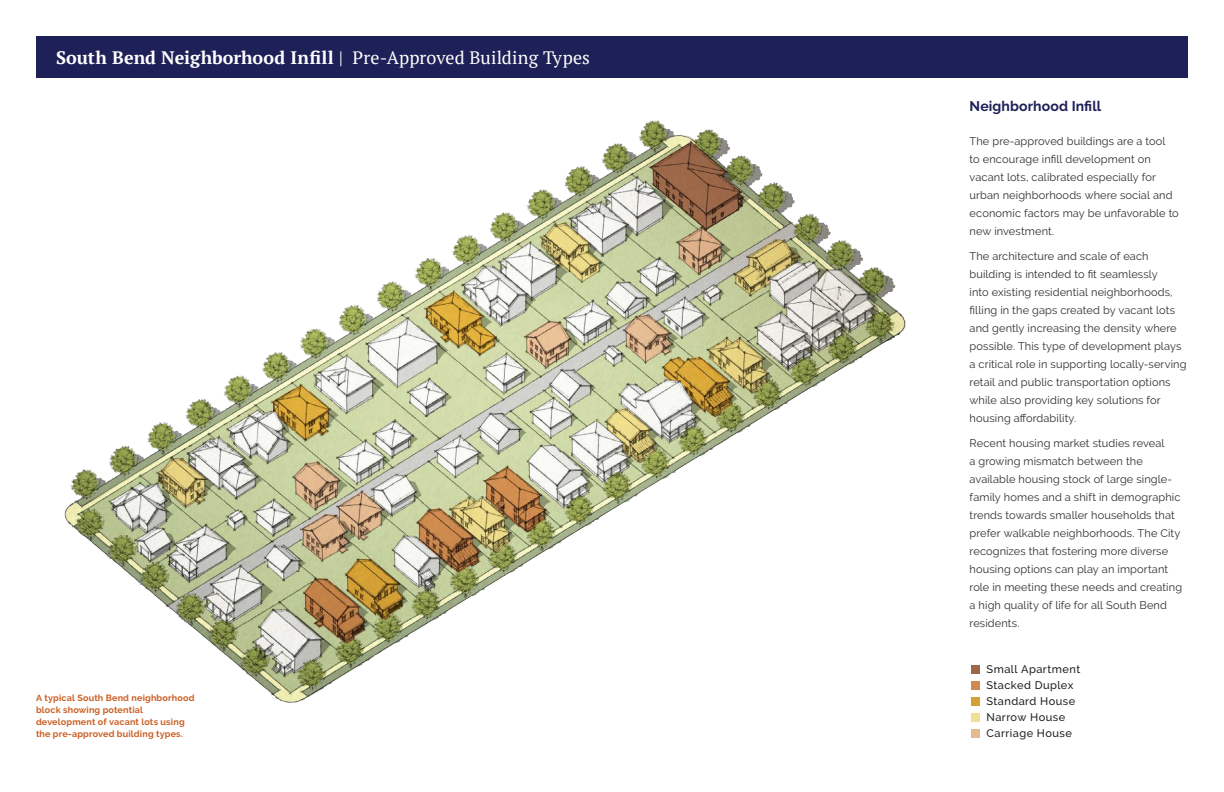
<style>
.page{position:relative;width:1224px;height:792px;background:#fff}
.page>*{position:absolute;margin:0;border:0;box-sizing:border-box;transform-origin:0 0}
._3_Article{font:700 18px "PT Serif";letter-spacing:.005em;color:#fff}
._4_Section{font:700 14px "Raleway";letter-spacing:.01em;color:#1e2058}
._10a_Body_Text{font:11px/18px "Raleway";letter-spacing:.01em;color:#312f30}
.t1{font:500 11px "Raleway";letter-spacing:.04em;color:#231f20}
._4_Section-2{font:700 9px/12px "Raleway";letter-spacing:.02em;color:#cb6025}
.s1{font-weight:400}
</style>
<div class="page">
<img style="left:64px;top:120px;width:842px;height:583px">
<div style="left:36px;top:36px;width:1152px;height:42px;background:#1e2058"></div>
<div style="left:971px;top:665px;width:9px;height:9px;background:#9e694a"></div>
<div style="left:971px;top:681px;width:9px;height:9px;background:#ce8b4e"></div>
<div style="left:971px;top:697px;width:9px;height:9px;background:#d5a035"></div>
<div style="left:971px;top:713px;width:9px;height:9px;background:#f1e08f"></div>
<div style="left:971px;top:729px;width:9px;height:9px;background:#e5ba92"></div>
<p class="_3_Article" style="left:56px;top:46px;width:535px">South Bend Neighborhood Infill <span class="s1">| Pre-Approved Building Types</span></p>
<p class="_4_Section-2" style="left:36px;top:692px;width:160px">A typical South Bend neighborhood block showing potential development of vacant lots using the pre-approved building types.</p>
<p class="_4_Section" style="left:970px;top:98px;width:133px">Neighborhood Infill</p>
<p class="_10a_Body_Text" style="left:970px;top:132px;width:211px">The pre-approved buildings are a tool<br>to encourage infill development on vacant lots, calibrated especially for urban neighborhoods where social and economic factors may be unfavorable to new investment.</p>
<p class="_10a_Body_Text" style="left:970px;top:247px;width:219px">The architecture and scale of each building is intended to fit seamlessly<br>into existing residential neighborhoods, filling in the gaps created by vacant lots and gently increasing the density where possible. This type of development plays a critical role in supporting locally-serving retail and public transportation options while also providing key solutions for housing affordability.</p>
<p class="_10a_Body_Text" style="left:970px;top:434px;width:214px">Recent housing market studies reveal<br>a growing mismatch between the available housing stock of large single&shy;family homes and a shift in demographic trends towards smaller households that prefer walkable neighborhoods. The City recognizes that fostering more diverse housing options can play an important role in meeting these needs and creating a high quality of life for all South Bend residents.</p>
<p class="t1" style="left:987px;top:663px;width:95px">Small Apartment</p>
<p class="t1" style="left:987px;top:679px;width:88px">Stacked Duplex</p>
<p class="t1" style="left:987px;top:695px;width:90px">Standard House</p>
<p class="t1" style="left:987px;top:711px;width:80px">Narrow House</p>
<p class="t1" style="left:987px;top:727px;width:87px">Carriage House</p>
</div>
